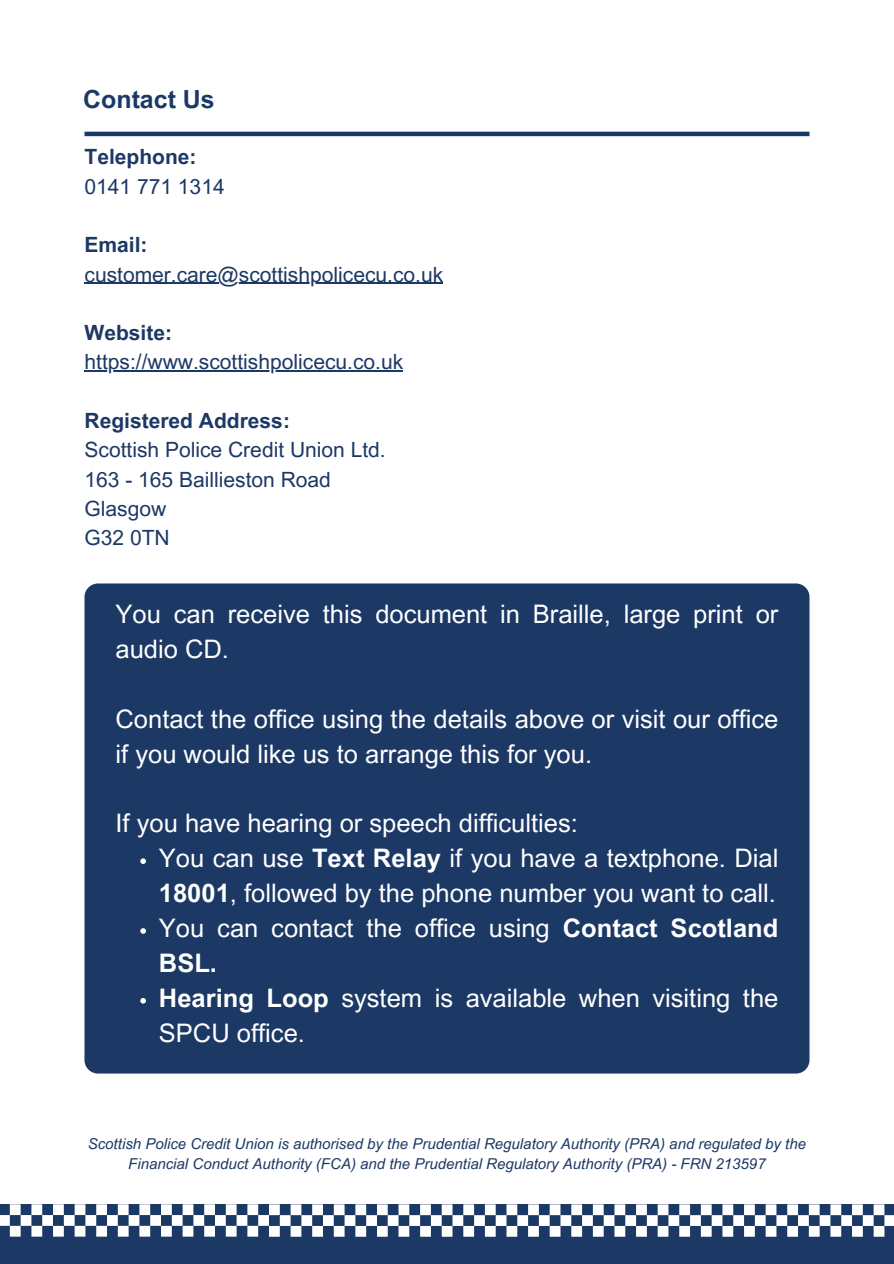
<style>
.page{position:relative;width:894px;height:1264px;background:#fff}
.page>*{position:absolute;margin:0;border:0;box-sizing:border-box;transform-origin:0 0}
.t1{font:25.5px/35px "Arial MT Pro";color:#fff}
.t2{font:700 24.9px "Arial MT Pro";color:#1c3865}
.t3{font:21px/29.2px "Arial MT Pro";color:#1c3865}
.t4{font:700 21px "Arial MT Pro";color:#1c3865}
.t5{font:italic 15px/20.2px "Arial MT Pro";color:#1c3865;text-align:center}
.s1{font-weight:700}
</style>
<div class="page">
<div style="left:0;top:1234px;width:893px;height:29px;background:#1c3965"></div>
<svg style="left:0;top:1204px;width:893px;height:32px"></svg>
<hr style="left:84px;top:132px;width:725px;height:4px;background:#1c3865">
<div style="left:84px;top:583px;width:725px;height:490px;background:#1c3865;border-radius:14px"></div>
<hr style="left:84px;top:283px;width:359px;height:1px;background:#1c3865">
<hr style="left:84px;top:370px;width:319px;height:1px;background:#1c3865">
<svg style="left:140px;top:858px;width:6px;height:6px"></svg>
<svg style="left:140px;top:928px;width:6px;height:5px"></svg>
<svg style="left:140px;top:998px;width:6px;height:5px"></svg>
<h3 class="t2" style="left:83px;top:90px;width:133px">Contact Us</h3>
<h1 class="t3" style="left:84px;top:145px;width:142px"><span class="s1">Telephone:<br></span>0141 771 1314</h1>
<p class="t4" style="left:84px;top:237px;width:65px">Email:</p>
<h3 class="t3" style="left:84px;top:262px;width:360px">customer.care@scottishpolicecu.co.uk</h3>
<h3 class="t4" style="left:84px;top:325px;width:89px">Website:</h3>
<h3 class="t3" style="left:84px;top:350px;width:320px">https://www.scottishpolicecu.co.uk</h3>
<h3 class="t4" style="left:84px;top:412px;width:207px">Registered Address:</h3>
<h3 class="t3" style="left:84px;top:438px;width:303px">Scottish Police Credit Union Ltd.<br>163 - 165 Baillieston Road<br>Glasgow<br>G32 0TN</h3>
<h2 class="t1" style="left:115px;top:599px;width:664px">You can receive this document in Braille, large print or audio CD.</h2>
<h2 class="t1" style="left:115px;top:704px;width:664px">Contact the office using the details above or visit our office if you would like us to arrange this for you.</h2>
<h2 class="t1" style="left:115px;top:809px;width:464px">If you have hearing or speech difficulties:</h2>
<p class="t1" style="left:159px;top:844px;width:620px">You can use <span class="s1">Text Relay</span> if you have a textphone. Dial<br><span class="s1">18001</span>, followed by the phone number you want to call.</p>
<p class="t1" style="left:159px;top:913px;width:620px">You can contact the office using <span class="s1">Contact Scotland<br>BSL.</span></p>
<p class="t1" style="left:159px;top:983px;width:620px"><span class="s1">Hearing Loop</span> system is available when visiting the<br>SPCU office.</p>
<p class="t5" style="left:88px;top:1135px;width:719px">Scottish Police Credit Union is authorised by the Prudential Regulatory Authority (PRA) and regulated by the<br>Financial Conduct Authority (FCA) and the Prudential Regulatory Authority (PRA) - FRN 213597</p>
</div>
